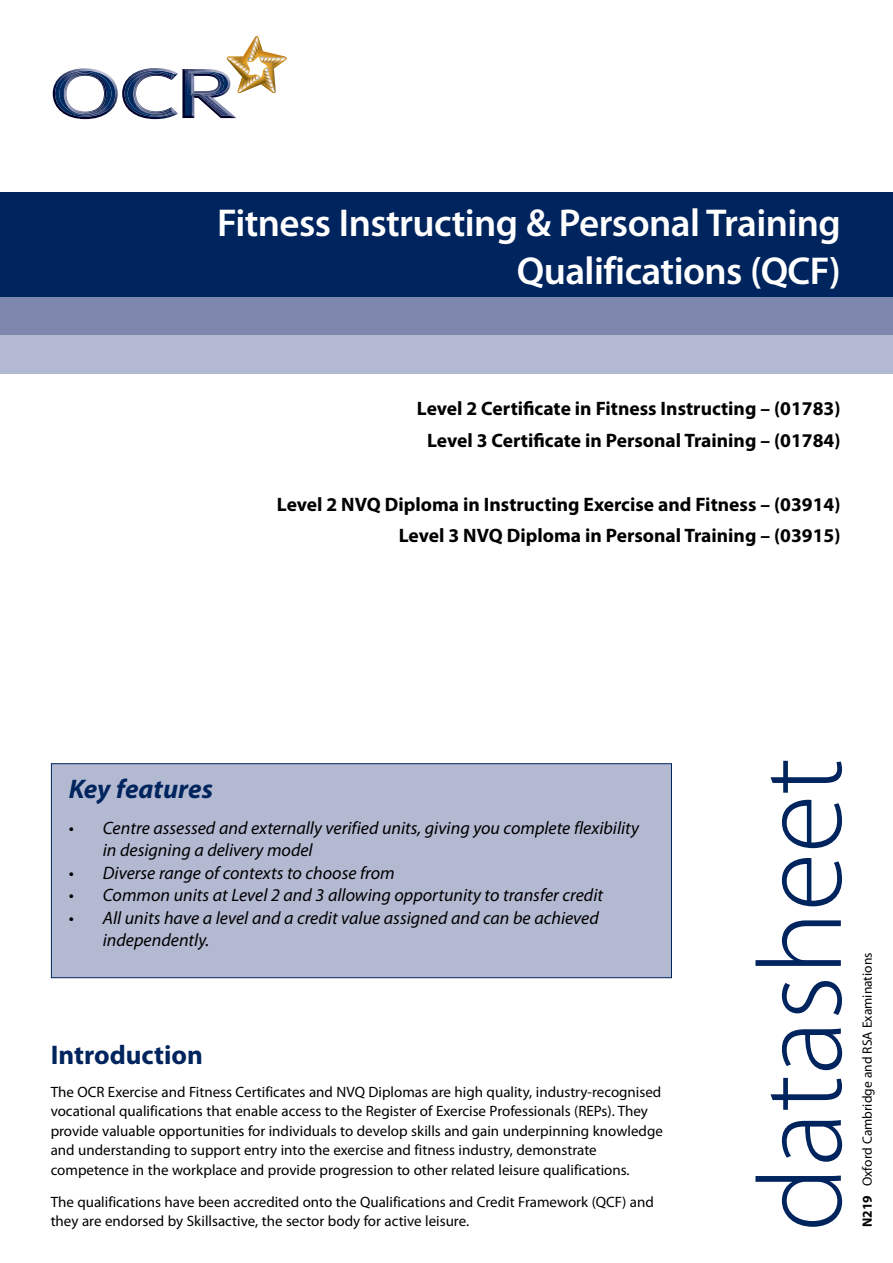
<style>
.page{position:relative;width:893px;height:1263px;background:#fff}
.page>*{position:absolute;margin:0;border:0;box-sizing:border-box;transform-origin:0 0}
.t1{font:300 120px "Myriad Pro";color:#00245d}
.Big_Head{font:600 39px/48px "Myriad Pro";letter-spacing:-.015em;color:#fff;text-align:right}
.Head{font:700 27px "Myriad Pro";color:#00245d}
.Head-2{font:italic 700 27px "Myriad Pro";color:#00245d}
.t2{font:700 19.5px "Myriad Pro";color:#000}
.Body_10_14_tab{font:italic 18px/22.5px "Myriad Pro";color:#000}
.Body_10_14{font:15px/19.5px "Myriad Pro";color:#000}
.t3{font:13.5px "Myriad";color:#000}
.s1{font-family:"Myriad Pro";font-weight:700}
</style>
<div class="page">
<div style="left:0;top:193px;width:893px;height:105px;background:#00245d"></div>
<svg style="left:53px;top:36px;width:234px;height:83px"></svg>
<div style="left:0;top:297px;width:893px;height:38px;background:#7e87ae"></div>
<div style="left:0;top:335px;width:893px;height:39px;background:#b4b9d2"></div>
<div style="left:51px;top:763px;width:621px;height:215px;background:#b4b9d2;border:1px solid #00245d"></div>
<p class="Big_Head" style="left:217px;top:198px;width:625px">Fitness Instructing &amp; Personal Training<br>Qualifications (QCF)</p>
<p class="t2" style="left:417px;top:395px;width:425px">Level 2 Certificate in Fitness Instructing – (01783)</p>
<p class="t2" style="left:427px;top:427px;width:415px">Level 3 Certificate in Personal Training – (01784)</p>
<p class="t2" style="left:277px;top:491px;width:565px">Level 2 NVQ Diploma in Instructing Exercise and Fitness – (03914)</p>
<p class="t2" style="left:399px;top:523px;width:443px">Level 3 NVQ Diploma in Personal Training – (03915)</p>
<p class="Head-2" style="left:69px;top:772px;width:146px">Key features</p>
<p class="Body_10_14_tab" style="left:103px;top:816px;width:538px;text-indent:-34px">• Centre assessed and externally verified units, giving you complete flexibility in designing a delivery model</p>
<p class="Body_10_14_tab" style="left:69px;top:861px;width:328px">• Diverse range of contexts to choose from</p>
<p class="Body_10_14_tab" style="left:69px;top:884px;width:536px">• Common units at Level 2 and 3 allowing opportunity to transfer credit</p>
<p class="Body_10_14_tab" style="left:103px;top:906px;width:498px;text-indent:-34px">• All units have a level and a credit value assigned and can be achieved independently.</p>
<p class="Head" style="left:51px;top:1037px;width:154px">Introduction</p>
<p class="Body_10_14" style="left:51px;top:1081px;width:614px">The OCR Exercise and Fitness Certificates and NVQ Diplomas are high quality, industry-recognised vocational qualifications that enable access to the Register of Exercise Professionals (REPs). They provide valuable opportunities for individuals to develop skills and gain underpinning knowledge and understanding to support entry into the exercise and fitness industry, demonstrate competence in the workplace and provide progression to other related leisure qualifications.</p>
<p class="Body_10_14" style="left:51px;top:1192px;width:605px">The qualifications have been accredited onto the Qualifications and Credit Framework (QCF) and they are endorsed by Skillsactive, the sector body for active leisure.</p>
<p class="t1" style="left:735px;top:1232px;width:475px;rotate:-90deg">datasheet</p>
<p class="t3" style="left:861px;top:1227px;width:276px;rotate:-90deg"><span class="s1">N219</span> Oxford Cambridge and RSA Examinations</p>
</div>
